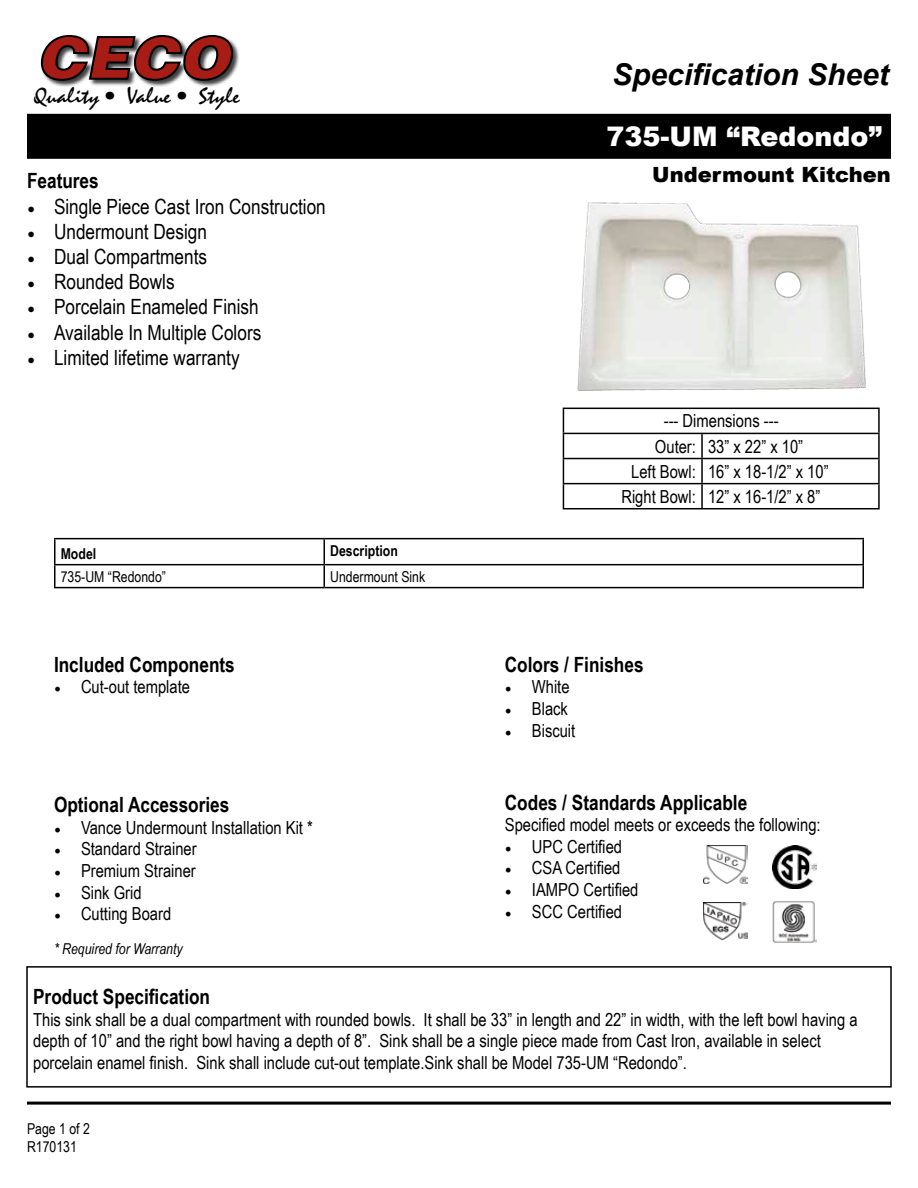
<style>
.page{position:relative;width:918px;height:1188px;background:#fff}
.page>*{position:absolute;margin:0;border:0;box-sizing:border-box;transform-origin:0 0}
.t1{font:italic 700 30px "Arial";color:#000}
.t2{font:900 27px "Arial";color:#fff}
.t3{font:21.9px "Mistral Std";color:#000;scale:1.07 1}
.t4{font:21px "Arial Narrow";color:#000}
.t5{font:700 21px "Arial Narrow";color:#000}
.t6{font:900 21px "Arial";color:#000}
.t7{font:18px/25px "Arial Narrow";color:#000}
.t8{font:15px/18px "Arial Narrow";color:#000}
.t9{font:italic 15px "Arial Narrow";color:#000}
.t10{font:700 15px "Arial Narrow";color:#000}
.s1{font-family:"Minion Pro"}
</style>
<div class="page">
<img style="left:50px;top:43px;width:189px;height:44px">
<svg style="left:40px;top:35px;width:194px;height:47px;background:#8b4e4b"></svg>
<div style="left:27px;top:114px;width:864px;height:45px;background:#000"></div>
<img style="left:577px;top:202px;width:289px;height:189px">
<div style="left:26px;top:966px;width:866px;height:122px;border:2px solid #000"></div>
<hr style="left:27px;top:1102px;width:864px;height:3px;background:#000">
<hr style="left:54px;top:538px;width:270px;height:1px;background:#000">
<hr style="left:54px;top:539px;width:2px;height:25px;background:#000">
<hr style="left:324px;top:538px;width:540px;height:1px;background:#000">
<hr style="left:862px;top:539px;width:2px;height:25px;background:#000">
<hr style="left:54px;top:564px;width:270px;height:1px;background:#000">
<hr style="left:54px;top:565px;width:2px;height:22px;background:#000">
<hr style="left:324px;top:564px;width:540px;height:1px;background:#000">
<svg style="left:324px;top:539px;width:1px;height:48px"></svg>
<hr style="left:862px;top:565px;width:2px;height:22px;background:#000">
<hr style="left:54px;top:587px;width:270px;height:1px;background:#000">
<hr style="left:324px;top:587px;width:540px;height:1px;background:#000">
<hr style="left:563px;top:408px;width:139px;height:1px;background:#000">
<hr style="left:702px;top:408px;width:178px;height:1px;background:#000">
<hr style="left:878px;top:409px;width:2px;height:24px;background:#000">
<hr style="left:563px;top:433px;width:139px;height:1px;background:#000">
<hr style="left:702px;top:433px;width:178px;height:1px;background:#000">
<hr style="left:701px;top:434px;width:2px;height:24px;background:#000">
<hr style="left:878px;top:434px;width:2px;height:24px;background:#000">
<hr style="left:563px;top:458px;width:139px;height:1px;background:#000">
<hr style="left:702px;top:458px;width:178px;height:1px;background:#000">
<hr style="left:701px;top:459px;width:2px;height:24px;background:#000">
<hr style="left:878px;top:459px;width:2px;height:24px;background:#000">
<hr style="left:563px;top:483px;width:139px;height:1px;background:#000">
<svg style="left:563px;top:409px;width:1px;height:99px"></svg>
<hr style="left:702px;top:483px;width:178px;height:1px;background:#000">
<hr style="left:701px;top:484px;width:2px;height:24px;background:#000">
<hr style="left:878px;top:484px;width:2px;height:24px;background:#000">
<hr style="left:563px;top:508px;width:139px;height:1px;background:#000">
<hr style="left:702px;top:508px;width:178px;height:1px;background:#000">
<img style="left:704px;top:845px;width:44px;height:39px">
<img style="left:773px;top:845px;width:43px;height:43px">
<img style="left:704px;top:902px;width:44px;height:39px">
<img style="left:773px;top:901px;width:43px;height:41px">
<p class="t3" style="left:34px;top:84px;width:194px">Quality • Value • Style</p>
<h1 class="t1" style="left:612px;top:55px;width:278px">Specification Sheet</h1>
<h2 class="t2" style="left:607px;top:117px;width:277px">735-UM “Redondo”</h2>
<p class="t5" style="left:27px;top:165px;width:73px">Features</p>
<p class="t6" style="left:652px;top:159px;width:240px">Undermount Kitchen</p>
<p class="t4" style="left:27px;top:191px;width:300px"><span class="s1">•</span> Single Piece Cast Iron Construction</p>
<p class="t4" style="left:27px;top:216px;width:182px"><span class="s1">•</span> Undermount Design</p>
<p class="t4" style="left:27px;top:241px;width:182px"><span class="s1">•</span> Dual Compartments</p>
<p class="t4" style="left:27px;top:266px;width:149px"><span class="s1">•</span> Rounded Bowls</p>
<p class="t4" style="left:27px;top:292px;width:233px"><span class="s1">•</span> Porcelain Enameled Finish</p>
<p class="t4" style="left:27px;top:317px;width:236px"><span class="s1">•</span> Available In Multiple Colors</p>
<p class="t4" style="left:27px;top:342px;width:214px"><span class="s1">•</span> Limited lifetime warranty</p>
<p class="t10" style="left:61px;top:542px;width:37px">Model</p>
<p class="t10" style="left:330px;top:539px;width:69px">Description</p>
<p class="t8" style="left:61px;top:567px;width:107px">735-UM “Redondo”</p>
<p class="t8" style="left:330px;top:567px;width:97px">Undermount Sink</p>
<p class="t5" style="left:54px;top:648px;width:182px">Included Components</p>
<p class="t7" style="left:54px;top:674px;width:138px"><span class="s1">•</span> Cut-out template</p>
<p class="t5" style="left:54px;top:789px;width:177px">Optional Accessories</p>
<p class="t7" style="left:54px;top:814px;width:260px"><span class="s1">•</span> Vance Undermount Installation Kit *</p>
<p class="t7" style="left:54px;top:836px;width:144px"><span class="s1">•</span> Standard Strainer</p>
<p class="t7" style="left:54px;top:857px;width:143px"><span class="s1">•</span> Premium Strainer</p>
<p class="t7" style="left:54px;top:879px;width:89px"><span class="s1">•</span> Sink Grid</p>
<p class="t7" style="left:54px;top:901px;width:119px"><span class="s1">•</span> Cutting Board</p>
<p class="t9" style="left:54px;top:938px;width:130px">* Required for Warranty</p>
<p class="t7" style="left:621px;top:408px;width:209px;text-align:center">--- Dimensions ---<br>Outer: 33” x 22” x 10”<br>Left Bowl: 16” x 18-1/2” x 10”<br>Right Bowl: 12” x 16-1/2” x 8”</p>
<p class="t5" style="left:505px;top:648px;width:140px">Colors / Finishes</p>
<p class="t7" style="left:505px;top:674px;width:66px"><span class="s1">•</span> White</p>
<p class="t7" style="left:505px;top:695px;width:65px"><span class="s1">•</span> Black</p>
<p class="t7" style="left:505px;top:717px;width:72px"><span class="s1">•</span> Biscuit</p>
<p class="t5" style="left:505px;top:786px;width:244px">Codes / Standards Applicable</p>
<p class="t7" style="left:505px;top:812px;width:317px">Specified model meets or exceeds the following:</p>
<p class="t7" style="left:505px;top:833px;width:119px"><span class="s1">•</span> UPC Certified</p>
<p class="t7" style="left:505px;top:855px;width:117px"><span class="s1">•</span> CSA Certified</p>
<p class="t7" style="left:505px;top:876px;width:135px"><span class="s1">•</span> IAMPO Certified</p>
<p class="t7" style="left:505px;top:898px;width:119px"><span class="s1">•</span> SCC Certified</p>
<p class="t5" style="left:33px;top:981px;width:179px">Product Specification</p>
<p class="t7" style="left:33px;top:1008px;width:826px;line-height:21.6px">This sink shall be a dual compartment with rounded bowls. It shall be 33” in length and 22” in width, with the left bowl having a depth of 10” and the right bowl having a depth of 8”. Sink shall be a single piece made from Cast Iron, available in select porcelain enamel finish. Sink shall include cut-out template.Sink shall be Model 735-UM “Redondo”.</p>
<p class="t8" style="left:27px;top:1119px;width:64px">Page 1 of 2<br>R170131</p>
</div>
